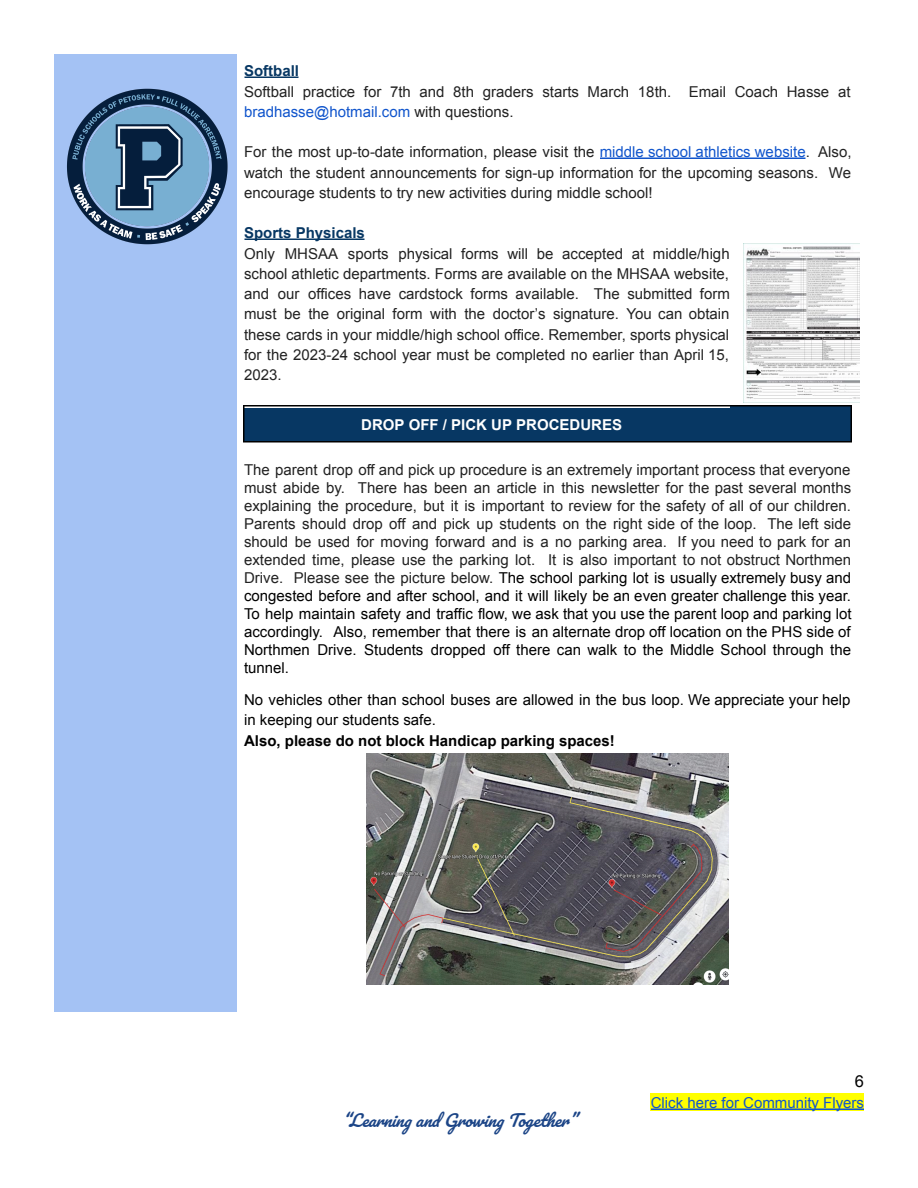
<style>
.page{position:relative;width:918px;height:1188px;background:#fff}
.page>*{position:absolute;margin:0;border:0;box-sizing:border-box;transform-origin:0 0}
.t1{font:italic 16.5px "Pacifico";color:#1c4587}
.t2{font:16.5px "Arial";color:#000}
.t3{font:15px/18px "Arial";color:#222;text-align:justify}
.t4{font:15px/20.2px "Arial";color:#000}
.t5{font:700 15px "Arial";color:#000}
.t6{font:15px "Arial";color:#15c}
.t7{font:700 15px "Arial";color:#fff}
.t8{font:700 15px "Arial";color:#073763}
.s1{color:#15c}
.s2{color:#000}
</style>
<div class="page">
<div style="left:54px;top:54px;width:182px;height:957px;background:#a4c2f4"></div>
<div style="left:244px;top:406px;width:608px;height:35px;background:#073763"></div>
<div style="left:245px;top:385px;width:486px;height:23px;background:#fff"></div>
<div style="left:651px;top:1094px;width:213px;height:18px;background:#ff0"></div>
<hr style="left:245px;top:77px;width:53px;height:1px;background:#073763">
<hr style="left:600px;top:158px;width:206px;height:1px;background:#15c">
<hr style="left:245px;top:239px;width:119px;height:1px;background:#073763">
<hr style="left:651px;top:1108px;width:213px;height:2px;background:#15c">
<hr style="left:243px;top:405px;width:2px;height:36px;background:#000">
<hr style="left:851px;top:405px;width:1px;height:36px;background:#000">
<hr style="left:243px;top:405px;width:609px;height:2px;background:#000">
<hr style="left:243px;top:441px;width:609px;height:1px;background:#000">
<img style="left:67px;top:88px;width:161px;height:157px">
<img style="left:367px;top:754px;width:362px;height:230px">
<img style="left:744px;top:243px;width:116px;height:160px">
<p class="t8" style="left:244px;top:63px;width:56px">Softball</p>
<p class="t3" style="left:244px;top:81px;width:608px;line-height:20.2px">Softball practice for 7th and 8th graders starts March 18th. Email Coach Hasse at <span class="s1">bradhasse@hotmail.com</span> with questions.</p>
<p class="t3" style="left:244px;top:142px;width:609px;line-height:20.2px">For the most up-to-date information, please visit the <span class="s1">middle school athletics website</span>. Also, watch the student announcements for sign-up information for the upcoming seasons. We encourage students to try new activities during middle school!</p>
<p class="t8" style="left:244px;top:225px;width:122px">Sports Physicals</p>
<p class="t3" style="left:244px;top:243px;width:487px;line-height:20.2px">Only MHSAA sports physical forms will be accepted at middle/high school athletic departments. Forms are available on the MHSAA website, and our offices have cardstock forms available. The submitted form must be the original form with the doctor’s signature. You can obtain these cards in your middle/high school office. Remember, sports physical for the 2023-24 school year must be completed no earlier than April 15, 2023.</p>
<p class="t7" style="left:361px;top:416px;width:262px">DROP OFF / PICK UP PROCEDURES</p>
<p class="t3" style="left:244px;top:460px;width:609px">The parent drop off and pick up procedure is an extremely important process that everyone must abide by. There has been an article in this newsletter for the past several months explaining the procedure, but it is important to review for the safety of all of our children.<br>Parents should drop off and pick up students on the right side of the loop. The left side should be used for moving forward and is a no parking area. If you need to park for an extended time, please use the parking lot. It is also important to not obstruct Northmen Drive. Please see the picture below. <span class="s2">The school parking lot is usually extremely busy and congested before and after school, and it will likely be an even greater challenge this year.<br>To help maintain safety and traffic flow, we ask that you use the parent loop and parking lot accordingly. Also, remember that there is an alternate drop off location on the PHS side of Northmen Drive. Students dropped off there can walk to the Middle School through the tunnel.</span></p>
<p class="t4" style="left:244px;top:690px;width:608px">No vehicles other than school buses are allowed in the bus loop. We appreciate your help in keeping our students safe.</p>
<p class="t5" style="left:244px;top:732px;width:372px">Also, please do not block Handicap parking spaces!</p>
<p class="t1" style="left:342px;top:1112px;width:243px">“Learning and Growing Together ”</p>
<p class="t2" style="left:855px;top:1072px;width:11px">6</p>
<p class="t6" style="left:651px;top:1094px;width:215px">Click here for Community Flyers</p>
</div>
